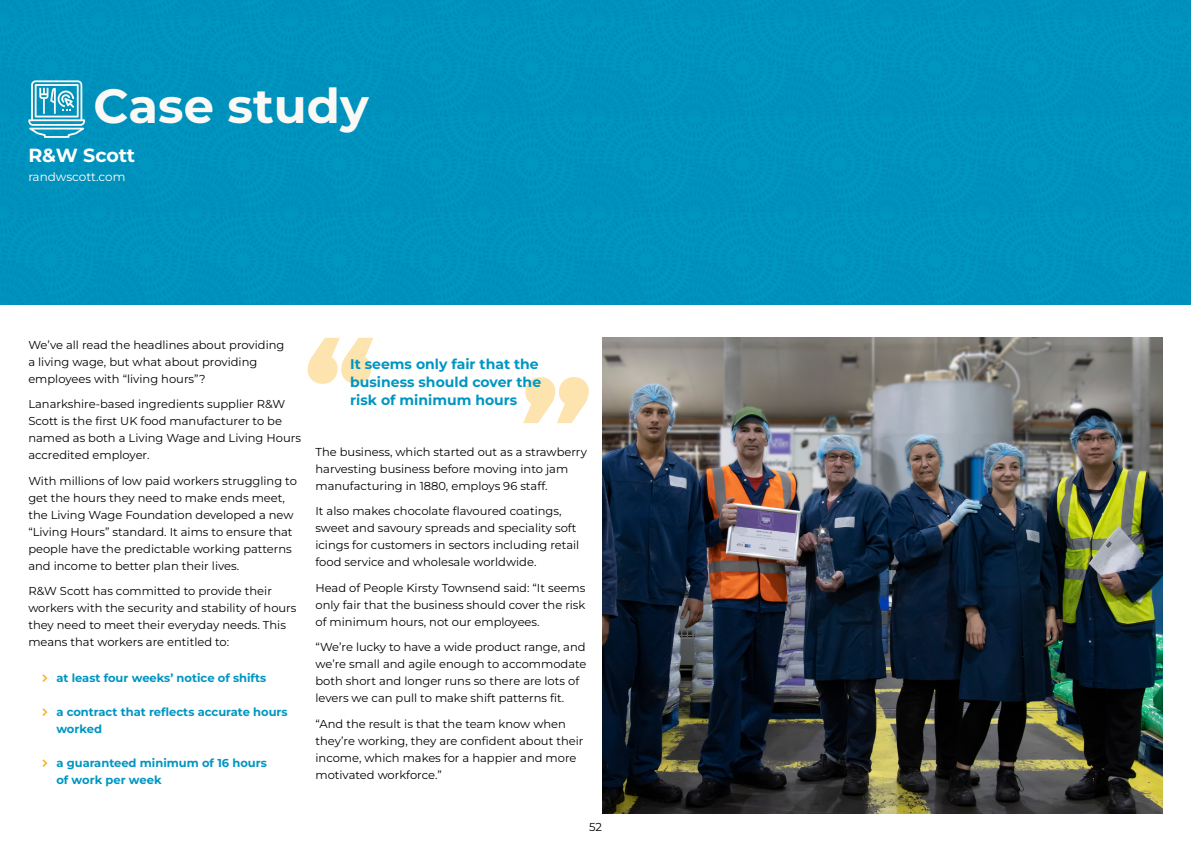
<style>
.page{position:relative;width:1191px;height:842px;background:#fff}
.page>*{position:absolute;margin:0;border:0;box-sizing:border-box;transform-origin:0 0}
.t1{font:700 48px "Montserrat";color:#faf9f5}
.t2{font:700 19px "Montserrat";letter-spacing:-.005em;color:#fff}
.t3{font:700 14px/18px "Montserrat";color:#0096c2}
.t4{font:11.5px/17px "Montserrat";color:#000}
.t5{font:700 11.5px/17px "Montserrat";color:#0096c2}
</style>
<div class="page">
<div style="left:0;top:0;width:1191px;height:305px;background:#0093be"></div>
<svg style="left:42px;top:674px;width:6px;height:8px"></svg>
<svg style="left:42px;top:708px;width:6px;height:8px"></svg>
<svg style="left:42px;top:759px;width:6px;height:8px"></svg>
<svg style="left:28px;top:80px;width:57px;height:58px"></svg>
<svg style="left:308px;top:338px;width:65px;height:46px"></svg>
<svg style="left:523px;top:377px;width:66px;height:46px"></svg>
<img style="left:602px;top:338px;width:560px;height:475px">
<h1 class="t1" style="left:94px;top:74px;width:277px">Case study</h1>
<h2 class="t2" style="left:28px;top:142px;width:108px">R&amp;W Scott</h2>
<p class="t4" style="left:28px;top:336px;width:257px">We’ve all read the headlines about providing a living wage, but what about providing employees with “living hours”?</p>
<p class="t4" style="left:28px;top:396px;width:274px">Lanarkshire-based ingredients supplier R&amp;W Scott is the first UK food manufacturer to be named as both a Living Wage and Living Hours accredited employer.</p>
<p class="t4" style="left:28px;top:472px;width:270px">With millions of low paid workers struggling to get the hours they need to make ends meet, the Living Wage Foundation developed a new “Living Hours” standard. It aims to ensure that people have the predictable working patterns and income to better plan their lives.</p>
<p class="t4" style="left:28px;top:583px;width:270px">R&amp;W Scott has committed to provide their workers with the security and stability of hours they need to meet their everyday needs. This means that workers are entitled to:</p>
<p class="t5" style="left:56px;top:669px;width:211px">at least four weeks’ notice of shifts</p>
<p class="t5" style="left:56px;top:703px;width:233px">a contract that reflects accurate hours worked</p>
<p class="t5" style="left:56px;top:754px;width:212px">a guaranteed minimum of 16 hours of work per week</p>
<p class="t3" style="left:350px;top:355px;width:192px">It seems only fair that the business should cover the risk of minimum hours</p>
<p class="t4" style="left:315px;top:443px;width:273px">The business, which started out as a strawberry harvesting business before moving into jam manufacturing in 1880, employs 96 staff.</p>
<p class="t4" style="left:315px;top:502px;width:265px">It also makes chocolate flavoured coatings, sweet and savoury spreads and speciality soft icings for customers in sectors including retail food service and wholesale worldwide.</p>
<p class="t4" style="left:315px;top:579px;width:271px;text-align:justify">Head of People Kirsty Townsend said: “It seems only fair that the business should cover the risk of minimum hours, not our employees.</p>
<p class="t4" style="left:315px;top:638px;width:273px">“We’re lucky to have a wide product range, and we’re small and agile enough to accommodate both short and longer runs so there are lots of levers we can pull to make shift patterns fit.</p>
<p class="t4" style="left:315px;top:715px;width:269px">“And the result is that the team know when they’re working, they are confident about their income, which makes for a happier and more motivated workforce.”</p>
<p class="t4" style="left:589px;top:818px;width:14px">52</p>
</div>
